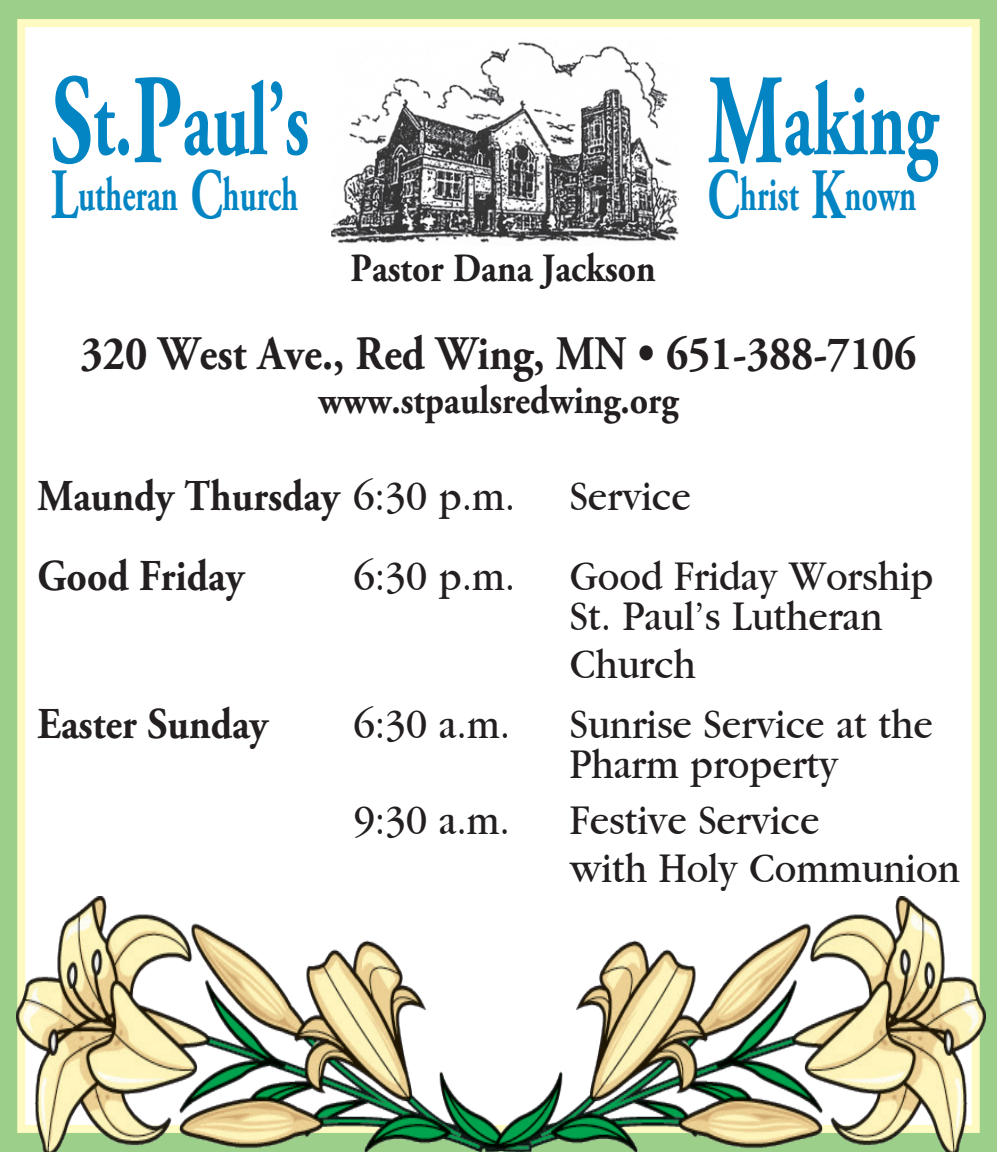
<style>
.page{position:relative;width:997px;height:1152px;background:#fff}
.page>*{position:absolute;margin:0;border:0;box-sizing:border-box;transform-origin:0 0}
.t1{font:700 104px "Adobe Garamond Pro";color:#0385c3;scale:.65 1}
.t2{font:700 48px "Adobe Garamond Pro";color:#231f20;scale:.89 1}
.t3{font:700 48px "Adobe Garamond Pro";color:#0385c3;scale:.65 1}
.t4{font:44px/40px "Garamond";color:#231f20;scale:.9 1}
.t5{font:700 44px "Adobe Garamond Pro";color:#231f20;scale:.9 1}
.t6{font:700 40px "Adobe Garamond Pro";color:#231f20;scale:.89 1}
.s1{font-size:128px}
.s2{font-size:72px}
.s3{font-family:"Adobe Garamond Pro";font-weight:700}
</style>
<div class="page">
<div style="left:0;top:0;width:996px;height:1152px;border:20px solid #9ccf8a"></div>
<div style="left:17px;top:19px;width:962px;height:1114px;border:8px solid #fffac1"></div>
<img style="left:16px;top:897px;width:969px;height:255px">
<img style="left:331px;top:42px;width:347px;height:202px">
<h1 class="t1" style="left:51px;top:61px;width:399px"><span class="s1">S</span>t.<span class="s1">P</span>aul’s</h1>
<p class="t3" style="left:51px;top:167px;width:382px"><span class="s2">L</span>utheran <span class="s2">C</span>hurch</p>
<p class="t6" style="left:350px;top:245px;width:344px">Pastor Dana Jackson</p>
<h1 class="t1" style="left:707px;top:61px;width:356px"><span class="s1">M</span>aking</h1>
<p class="t3" style="left:707px;top:167px;width:322px"><span class="s2">C</span>hrist <span class="s2">K</span>nown</p>
<p class="t2" style="left:81px;top:326px;width:940px">320 West Ave., Red Wing, MN • 651-388-7106</p>
<p class="t6" style="left:318px;top:377px;width:406px">www.stpaulsredwing.org</p>
<p class="t4" style="left:37px;top:477px;width:727px"><span class="s3">Maundy Thursday</span> 6:30 p.m. Service</p>
<p class="t5" style="left:37px;top:551px;width:231px">Good Friday</p>
<p class="t4" style="left:570px;top:557px;width:406px;text-indent:-216px">6:30 p.m. Good Friday Worship<br>St. Paul’s Lutheran</p>
<p class="t4" style="left:570px;top:645px;width:142px">Church</p>
<p class="t5" style="left:38px;top:699px;width:258px">Easter Sunday</p>
<p class="t4" style="left:354px;top:705px;width:175px">6:30 a.m.</p>
<p class="t4" style="left:569px;top:705px;width:405px">Sunrise Service at the<br>Pharm property</p>
<p class="t4" style="left:353px;top:801px;width:175px">9:30 a.m.</p>
<p class="t4" style="left:569px;top:797px;width:435px;line-height:48px">Festive Service<br>with Holy Communion</p>
</div>
